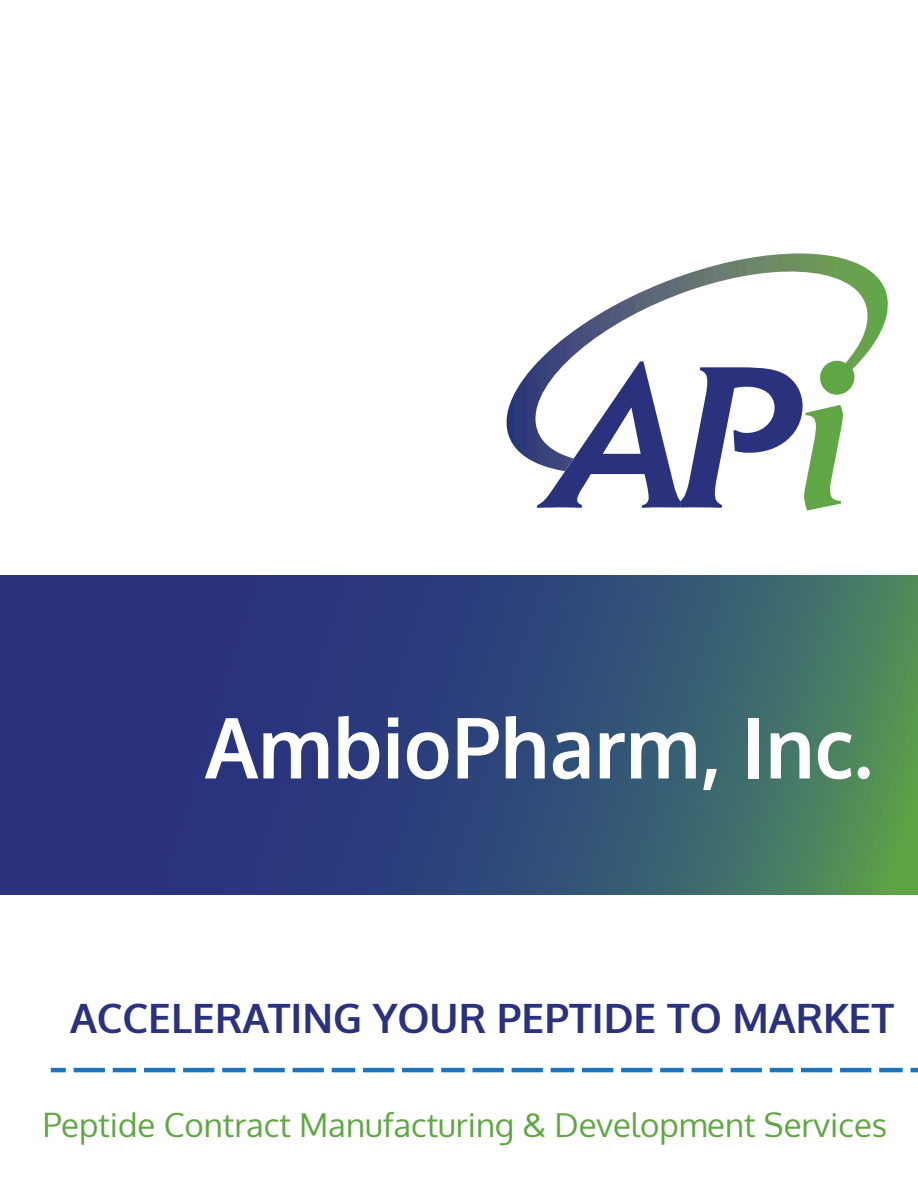
<style>
.page{position:relative;width:918px;height:1188px;background:#fff}
.page>*{position:absolute;margin:0;border:0;box-sizing:border-box;transform-origin:0 0}
.t1{font:700 84.15px "Oxygen";color:#fff;scale:.95 1}
.t2{font:700 40.5px "Oxygen";color:#2a317d}
.t3{font:33px "Oxygen";color:#60a644}
</style>
<div class="page">
<hr style="left:51px;top:1068px;width:15px;height:4px;background:#1c75bc">
<svg style="left:74px;top:1068px;width:844px;height:4px"></svg>
<img style="left:506px;top:253px;width:382px;height:211px">
<svg style="left:537px;top:361px;width:306px;height:150px"></svg>
<div style="left:820px;top:361px;width:34px;height:34px;background:#60a644;border-radius:50%"></div>
<svg style="left:0;top:576px;width:918px;height:319px;background:#334c75"></svg>
<h1 class="t1" style="left:205px;top:695px;width:704px">AmbioPharm, Inc.</h1>
<p class="t2" style="left:70px;top:993px;width:825px">ACCELERATING YOUR PEPTIDE TO MARKET</p>
<p class="t3" style="left:43px;top:1103px;width:846px">Peptide Contract Manufacturing &amp; Development Services</p>
</div>
